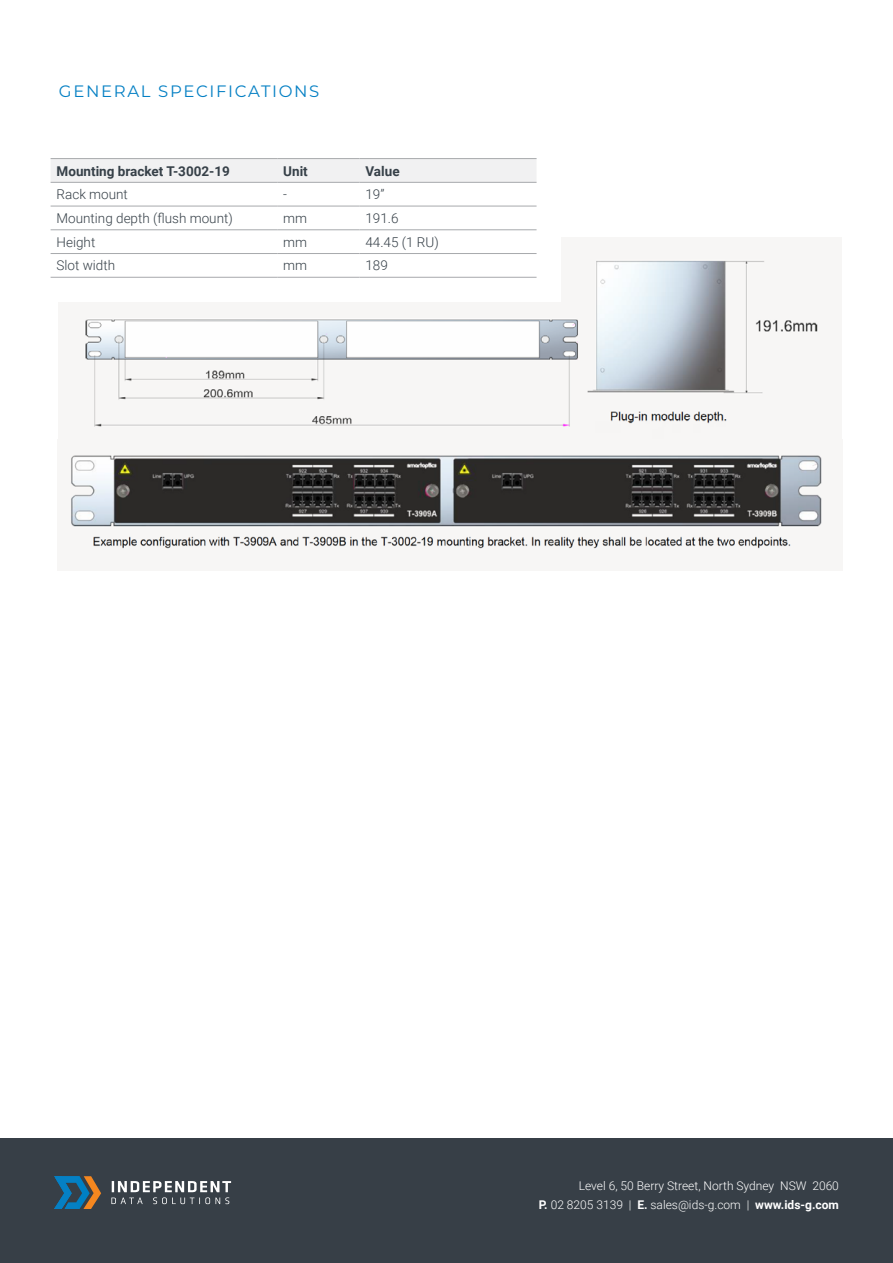
<style>
.page{position:relative;width:893px;height:1263px;background:#fff}
.page>*{position:absolute;margin:0;border:0;box-sizing:border-box;transform-origin:0 0}
.t1{font:16.5px "Montserrat";letter-spacing:.1em;color:#0580c4}
.t2{font:300 13.5px "Roboto";color:#364048}
.t3{font:700 13.5px "Roboto";color:#364048}
.t4{font:300 12px/19.5px "Roboto";color:#fff;text-align:right}
.s1{font-weight:700}
</style>
<div class="page">
<div style="left:0;top:1138px;width:893px;height:125px;background:#373f47"></div>
<svg style="left:111px;top:1181px;width:120px;height:23px"></svg>
<svg style="left:54px;top:1176px;width:47px;height:33px"></svg>
<div style="left:51px;top:159px;width:486px;height:23px;background:#f1f1f2"></div>
<hr style="left:51px;top:182px;width:226px;height:1px;background:#a7a9ac">
<hr style="left:277px;top:182px;width:82px;height:1px;background:#a7a9ac">
<hr style="left:359px;top:182px;width:178px;height:1px;background:#a7a9ac">
<hr style="left:51px;top:206px;width:226px;height:1px;background:#a7a9ac">
<hr style="left:277px;top:206px;width:82px;height:1px;background:#a7a9ac">
<hr style="left:359px;top:206px;width:178px;height:1px;background:#a7a9ac">
<hr style="left:51px;top:230px;width:226px;height:1px;background:#a7a9ac">
<hr style="left:277px;top:230px;width:82px;height:1px;background:#a7a9ac">
<hr style="left:359px;top:230px;width:178px;height:1px;background:#a7a9ac">
<hr style="left:51px;top:253px;width:226px;height:1px;background:#a7a9ac">
<hr style="left:277px;top:253px;width:82px;height:1px;background:#a7a9ac">
<hr style="left:359px;top:253px;width:178px;height:1px;background:#a7a9ac">
<hr style="left:51px;top:277px;width:226px;height:1px;background:#a7a9ac">
<hr style="left:277px;top:277px;width:82px;height:1px;background:#a7a9ac">
<hr style="left:359px;top:277px;width:178px;height:1px;background:#a7a9ac">
<hr style="left:51px;top:158px;width:226px;height:1px;background:#a7a9ac">
<hr style="left:277px;top:158px;width:82px;height:1px;background:#a7a9ac">
<hr style="left:359px;top:158px;width:178px;height:1px;background:#a7a9ac">
<img style="left:587px;top:260px;width:232px;height:179px">
<img style="left:85px;top:319px;width:494px;height:108px">
<img style="left:70px;top:455px;width:752px;height:94px">
<h1 class="t1" style="left:59px;top:80px;width:262px">GENERAL SPECIFICATIONS</h1>
<p class="t3" style="left:57px;top:161px;width:175px">Mounting bracket T-3002-19</p>
<p class="t3" style="left:283px;top:161px;width:26px">Unit</p>
<p class="t3" style="left:365px;top:161px;width:36px">Value</p>
<p class="t2" style="left:57px;top:185px;width:73px">Rack mount</p>
<p class="t2" style="left:283px;top:185px;width:5px">-</p>
<p class="t2" style="left:365px;top:185px;width:21px">19”</p>
<p class="t2" style="left:57px;top:209px;width:178px">Mounting depth (flush mount)</p>
<p class="t2" style="left:283px;top:209px;width:25px">mm</p>
<p class="t2" style="left:365px;top:209px;width:35px">191.6</p>
<p class="t2" style="left:57px;top:232px;width:40px">Height</p>
<p class="t2" style="left:283px;top:232px;width:25px">mm</p>
<p class="t2" style="left:365px;top:232px;width:75px">44.45 (1 RU)</p>
<p class="t2" style="left:57px;top:256px;width:60px">Slot width</p>
<p class="t2" style="left:283px;top:256px;width:25px">mm</p>
<p class="t2" style="left:365px;top:256px;width:24px">189</p>
<p class="t4" style="left:539px;top:1175px;width:302px">Level 6, 50 Berry Street, North Sydney NSW 2060<br><span class="s1">P.</span> 02 8205 3139 | <span class="s1">E.</span> sales@ids-g.com | <span class="s1">www.ids-g.com</span></p>
</div>
